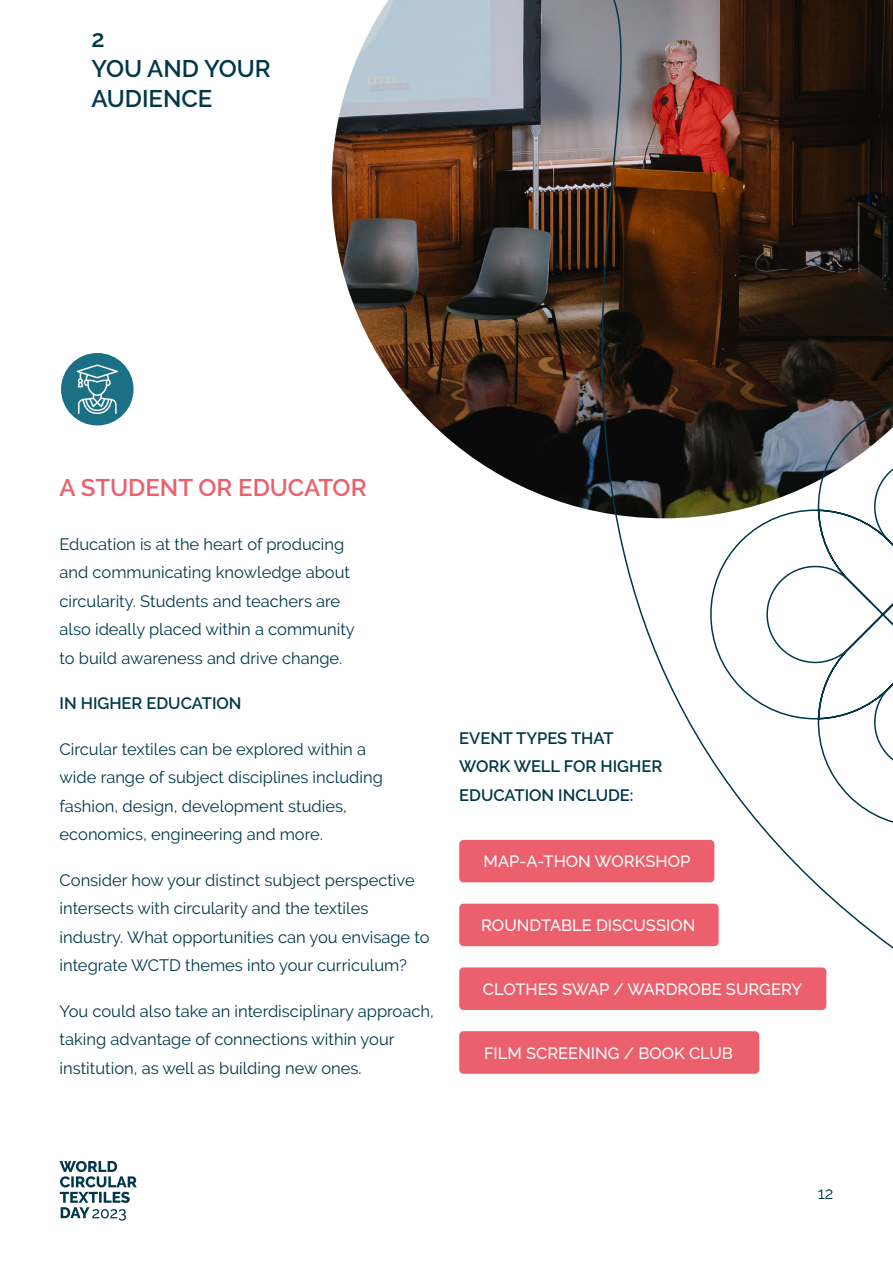
<style>
.page{position:relative;width:893px;height:1263px;background:#fff}
.page>*{position:absolute;margin:0;border:0;box-sizing:border-box;transform-origin:0 0}
.t1{font:600 24px/30px "Raleway";color:#00384a}
.t2{font:600 24px "Raleway";color:#ec5f6d}
.t3{font:16.5px/28.5px "Raleway";color:#00384a}
.t4{font:100 16.5px "Raleway";color:#fff}
.t5{font:600 16.5px/28.5px "Raleway";color:#00384a}
</style>
<div class="page">
<img style="left:332px;top:0;width:83px;height:406px">
<svg style="left:415px;top:0;width:478px;height:982px"></svg>
<svg style="left:60px;top:1161px;width:77px;height:60px"></svg>
<div style="left:61px;top:353px;width:73px;height:72px;background:#1b7085;border-radius:50%"></div>
<svg style="left:77px;top:364px;width:41px;height:50px"></svg>
<div style="left:459px;top:967px;width:367px;height:43px;background:#ec5f6d;border-radius:4px"></div>
<div style="left:459px;top:1031px;width:300px;height:43px;background:#ec5f6d;border-radius:4px"></div>
<div style="left:459px;top:840px;width:255px;height:42px;background:#ec5f6d;border-radius:4px"></div>
<div style="left:459px;top:904px;width:260px;height:42px;background:#ec5f6d;border-radius:4px"></div>
<h1 class="t1" style="left:91px;top:24px;width:181px">2<br>YOU AND YOUR<br>AUDIENCE</h1>
<h1 class="t2" style="left:60px;top:473px;width:309px">A STUDENT OR EDUCATOR</h1>
<p class="t3" style="left:60px;top:529px;width:297px">Education is at the heart of producing and communicating knowledge about circularity. Students and teachers are also ideally placed within a community to build awareness and drive change.</p>
<p class="t5" style="left:60px;top:689px;width:184px">IN HIGHER EDUCATION</p>
<p class="t3" style="left:60px;top:734px;width:325px">Circular textiles can be explored within a wide range of subject disciplines including fashion, design, development studies, economics, engineering and more.</p>
<p class="t3" style="left:60px;top:865px;width:372px">Consider how your distinct subject perspective intersects with circularity and the textiles industry. What opportunities can you envisage to integrate WCTD themes into your curriculum?</p>
<p class="t3" style="left:60px;top:996px;width:376px">You could also take an interdisciplinary approach, taking advantage of connections within your institution, as well as building new ones.</p>
<p class="t5" style="left:459px;top:723px;width:205px">EVENT TYPES THAT<br>WORK WELL FOR HIGHER<br>EDUCATION INCLUDE:</p>
<p class="t4" style="left:484px;top:848px;width:208px">MAP-A-THON WORKSHOP</p>
<p class="t4" style="left:481px;top:912px;width:216px">ROUNDTABLE DISCUSSION</p>
<p class="t4" style="left:483px;top:976px;width:321px">CLOTHES SWAP / WARDROBE SURGERY</p>
<p class="t4" style="left:484px;top:1040px;width:251px">FILM SCREENING / BOOK CLUB</p>
<p class="t3" style="left:818px;top:1178px;width:17px">12</p>
</div>
